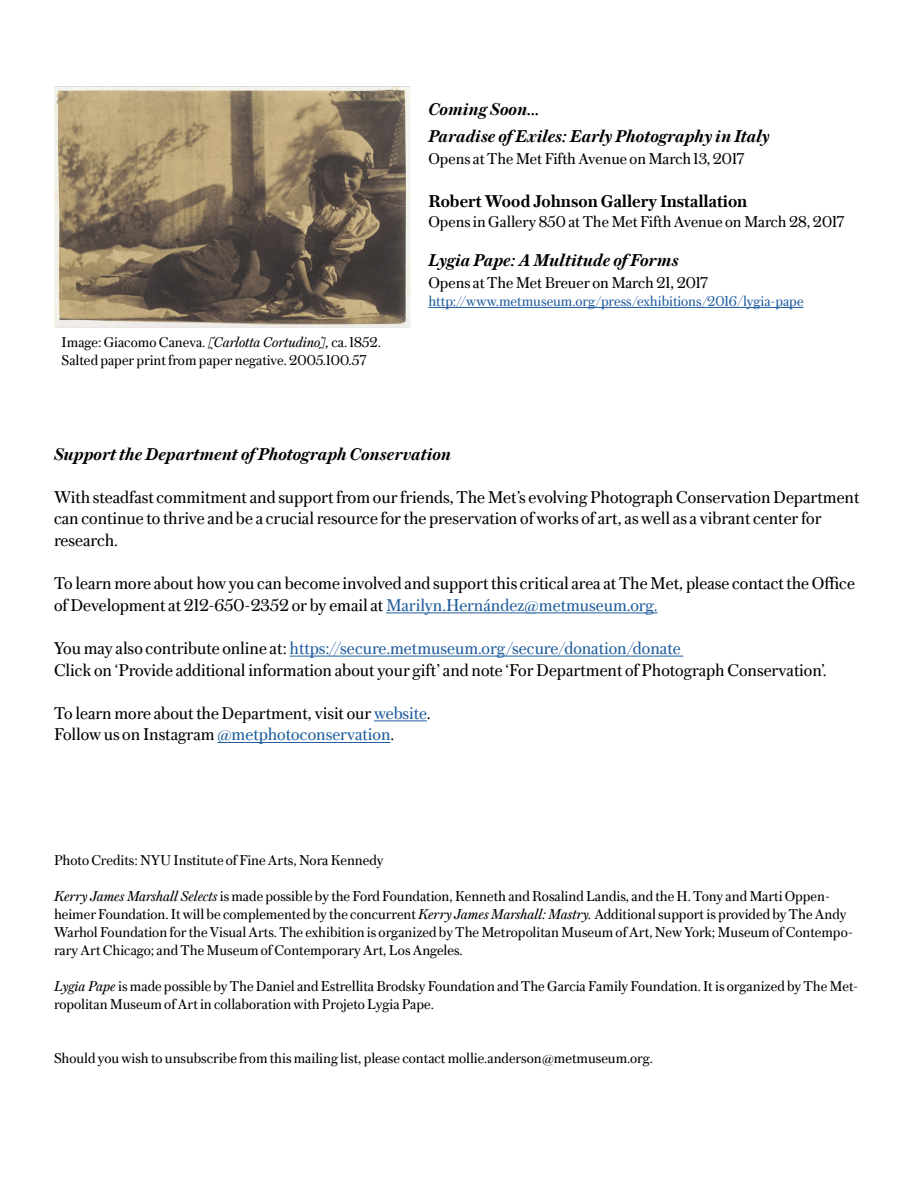
<style>
.page{position:relative;width:918px;height:1188px;background:#fff}
.page>*{position:absolute;margin:0;border:0;box-sizing:border-box;transform-origin:0 0}
.t1{font:18px/21.6px "The Met Serif Office";color:#000}
.t2{font:italic 700 18px "The Met Serif Office";color:#000}
.t3{font:700 18px "The Met Serif Office";color:#000}
.t4{font:16.5px "The Met Serif Office";color:#000}
.t5{font:15px/18px "The Met Serif Office";color:#000}
.t6{font:15px "The Met Serif Office";color:#215e9e}
.s1{font-style:italic}
.s2{color:#215e9e}
</style>
<div class="page">
<hr style="left:428px;top:307px;width:376px;height:1px;background:#215e9e">
<img style="left:54px;top:86px;width:356px;height:242px">
<hr style="left:386px;top:613px;width:272px;height:1px;background:#215e9e">
<hr style="left:290px;top:656px;width:393px;height:1px;background:#215e9e">
<hr style="left:374px;top:721px;width:53px;height:1px;background:#215e9e">
<hr style="left:217px;top:742px;width:174px;height:1px;background:#215e9e">
<p class="t2" style="left:428px;top:96px;width:113px">Coming Soon...</p>
<p class="t5" style="left:62px;top:332px;width:321px">Image: Giacomo Caneva. <span class="s1">[Carlotta Cortudino],</span> ca. 1852.<br>Salted paper print from paper negative. 2005.100.57</p>
<p class="t2" style="left:428px;top:123px;width:343px">Paradise of Exiles: Early Photography in Italy</p>
<p class="t4" style="left:428px;top:147px;width:317px">Opens at The Met Fifth Avenue on March 13, 2017</p>
<p class="t3" style="left:428px;top:188px;width:321px">Robert Wood Johnson Gallery Installation</p>
<p class="t4" style="left:428px;top:210px;width:417px">Opens in Gallery 850 at The Met Fifth Avenue on March 28, 2017</p>
<p class="t2" style="left:428px;top:247px;width:252px">Lygia Pape: A Multitude of Forms</p>
<p class="t4" style="left:428px;top:271px;width:281px">Opens at The Met Breuer on March 21, 2017</p>
<p class="t6" style="left:428px;top:291px;width:377px">http://www.metmuseum.org/press/exhibitions/2016/lygia-pape</p>
<p class="t2" style="left:54px;top:441px;width:399px">Support the Department of Photograph Conservation</p>
<p class="t1" style="left:54px;top:486px;width:807px">With steadfast commitment and support from our friends, The Met’s evolving Photograph Conservation Department can continue to thrive and be a crucial resource for the preservation of works of art, as well as a vibrant center for research.</p>
<p class="t1" style="left:54px;top:572px;width:802px">To learn more about how you can become involved and support this critical area at The Met, please contact the Office of Development at 212-650-2352 or by email at <span class="s2">Marilyn.Hernández@metmuseum.org.</span></p>
<p class="t1" style="left:54px;top:637px;width:774px">You may also contribute online at: <span class="s2">https://secure.metmuseum.org/secure/donation/donate<br></span>Click on ‘Provide additional information about your gift’ and note ‘For Department of Photograph Conservation’.</p>
<p class="t1" style="left:54px;top:702px;width:378px">To learn more about the Department, visit our <span class="s2">website</span>.<br>Follow us on Instagram <span class="s2">@metphotoconservation</span>.</p>
<p class="t5" style="left:54px;top:851px;width:331px">Photo Credits: NYU Institute of Fine Arts, Nora Kennedy</p>
<p class="t5" style="left:54px;top:887px;width:801px"><span class="s1">Kerry James Marshall Selects</span> is made possible by the Ford Foundation, Kenneth and Rosalind Landis, and the H. Tony and Marti Oppen&shy;heimer Foundation. It will be complemented by the concurrent <span class="s1">Kerry James Marshall: Mastry.</span> Additional support is provided by The Andy Warhol Foundation for the Visual Arts. The exhibition is organized by The Metropolitan Museum of Art, New York; Museum of Contempo&shy;rary Art Chicago; and The Museum of Contemporary Art, Los Angeles.</p>
<p class="t5" style="left:54px;top:977px;width:806px"><span class="s1">Lygia Pape</span> is made possible by The Daniel and Estrellita Brodsky Foundation and The Garcia Family Foundation. It is organized by The Met&shy;ropolitan Museum of Art in collaboration with Projeto Lygia Pape.</p>
<p class="t5" style="left:54px;top:1049px;width:600px">Should you wish to unsubscribe from this mailing list, please contact mollie.anderson@metmuseum.org.</p>
</div>
